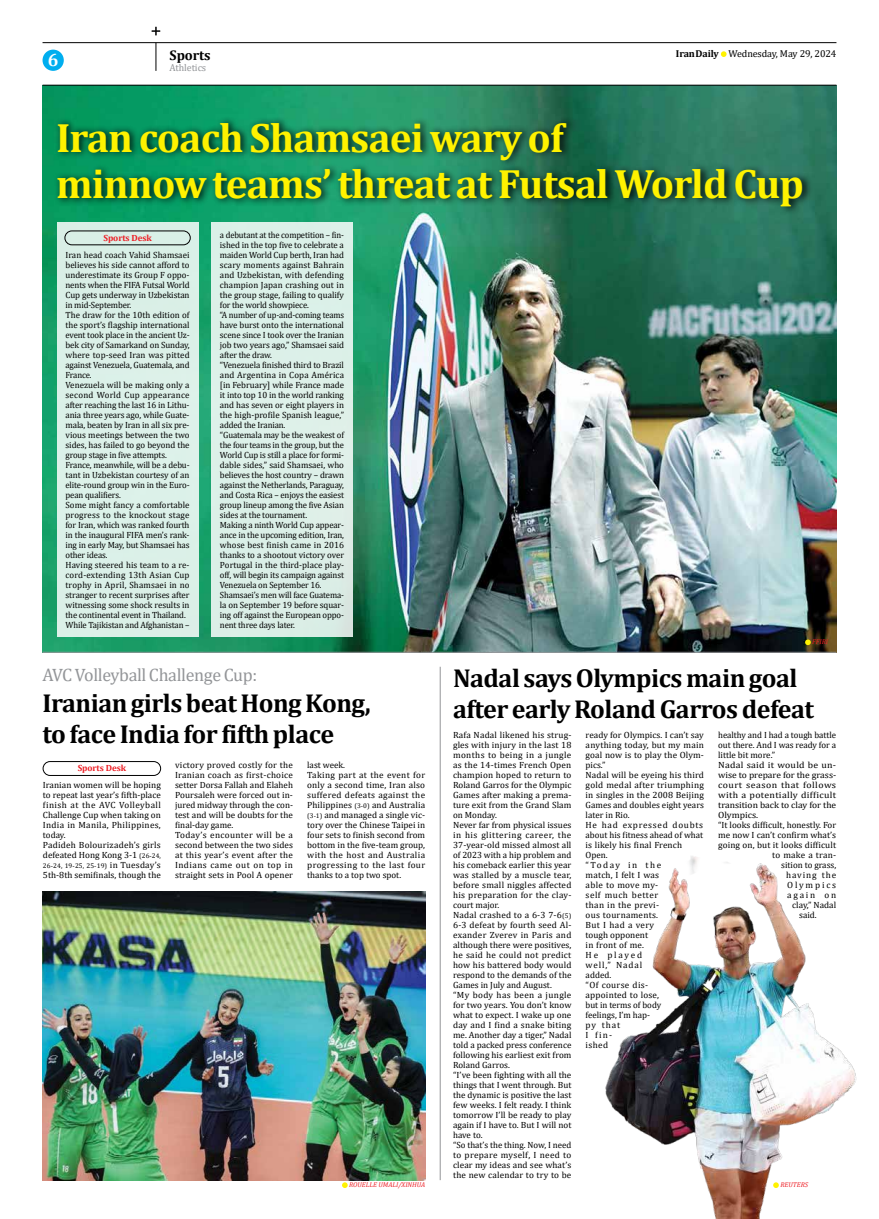
<style>
.page{position:relative;width:879px;height:1219px;background:#fff}
.page>*{position:absolute;margin:0;border:0;box-sizing:border-box;transform-origin:0 0}
.t1{font:700 41.2px/46.8px "Cambria";letter-spacing:-.02em;color:#fff200}
.t2{font:700 26px/31.2px "Cambria";letter-spacing:-.02em;color:#000}
.t3{font:18px "Cambria";letter-spacing:-.02em;color:#939598}
.t4{font:700 18px "Cambria";color:#fff}
.t5{font:700 14px "Cambria";letter-spacing:-.01em;color:#000}
.t6{font:10px "Cambria";letter-spacing:-.01em;color:#000}
.t7{font:10px "Cambria";letter-spacing:-.01em;color:#939598}
.t8{font:9px/10px "Cambria";color:#000}
.t9{font:9px/10px "Cambria";color:#000;scale:.96 1}
.t10{font:9px "Cambria";color:#000;scale:1.06 1}
.t11{font:9px "Cambria";letter-spacing:.03em;color:#000;scale:1.09 1}
.t12{font:9px "Cambria";letter-spacing:.045em;color:#000;scale:1.09 1}
.t13{font:9px "Cambria";letter-spacing:.025em;color:#000;scale:1.09 1}
.t14{font:700 9px "Cambria";letter-spacing:-.01em;color:#ed1d24}
.t15{font:9px "Cambria";letter-spacing:.025em;color:#000}
.t16{font:9px "Cambria";color:#000;scale:1.07 1}
.t17{font:9px "Cambria";letter-spacing:.09em;color:#000}
.t18{font:9px "Cambria";letter-spacing:.2em;color:#000}
.t19{font:italic 7px "Cambria";color:#ed1d24}
.t20{font:6.8px "Cambria";letter-spacing:.02em;color:#000}
.s1{font-weight:700}
.s2{font-size:6.8px}
.s3{font-size:9px}
</style>
<div class="page">
<img style="left:358px;top:793px;width:499px;height:426px">
<img style="left:43px;top:86px;width:793px;height:566px">
<div style="left:54px;top:116px;width:759px;height:98px;background:#000;opacity:.9"></div>
<svg style="left:156px;top:43px;width:1px;height:28px"></svg>
<hr style="left:43px;top:42px;width:793px;height:1px;background:#000">
<hr style="left:43px;top:85px;width:793px;height:1px;background:#000">
<div style="left:43px;top:50px;width:21px;height:21px;background:#00aeef;border-radius:50%"></div>
<svg style="left:721px;top:51px;width:5px;height:6px"></svg>
<div style="left:57px;top:222px;width:141px;height:414px;background:#dbf0e8"></div>
<div style="left:211px;top:222px;width:141px;height:414px;background:#dbf0e8"></div>
<hr style="left:43px;top:652px;width:793px;height:1px;background:#939598">
<hr style="left:440px;top:667px;width:1px;height:513px;background:#939598">
<svg style="left:773px;top:1182px;width:6px;height:6px"></svg>
<img style="left:43px;top:891px;width:382px;height:289px">
<div style="left:65px;top:231px;width:125px;height:14px;border:1px solid #000;border-radius:7px"></div>
<div style="left:43px;top:761px;width:118px;height:15px;border:1px solid #000;border-radius:7px"></div>
<svg style="left:342px;top:1182px;width:6px;height:6px"></svg>
<svg style="left:805px;top:639px;width:6px;height:6px"></svg>
<svg style="left:152px;top:27px;width:8px;height:8px"></svg>
<h3 class="t4" style="left:48px;top:54px;width:12px">6</h3>
<p class="t6" style="left:676px;top:48px;width:162px"><span class="s1">IranDaily</span> Wednesday, May 29, 2024</p>
<p class="t7" style="left:170px;top:62px;width:38px">Athletics</p>
<h3 class="t5" style="left:170px;top:50px;width:42px">Sports</h3>
<h1 class="t1" style="left:56px;top:118px;width:750px">Iran coach Shamsaei wary of<br>minnow teams’ threat at Futsal World Cup</h1>
<p class="t14" style="left:103px;top:234px;width:50px">Sports Desk</p>
<p class="t8" style="left:65px;top:249px;width:126px">Iran head coach Vahid Shamsaei believes his side cannot afford to underestimate its Group F oppo&shy;nents when the FIFA Futsal World<br>Cup gets underway in Uzbekistan in mid-September.<br>The draw for the 10th edition of the sport’s flagship international event took place in the ancient Uz&shy;bek city of Samarkand on Sunday, where top-seed Iran was pitted against Venezuela, Guatemala, and<br>France.<br>Venezuela will be making only a second World Cup appearance after reaching the last 16 in Lithu&shy;ania three years ago, while Guate&shy;mala, beaten by Iran in all six pre&shy;vious meetings between the two sides, has failed to go beyond the group stage in five attempts.<br>France, meanwhile, will be a debu&shy;tant in Uzbekistan courtesy of an elite-round group win in the Euro&shy;pean qualifiers.<br>Some might fancy a comfortable progress to the knockout stage for Iran, which was ranked fourth in the inaugural FIFA men’s rank&shy;ing in early May, but Shamsaei has other ideas.<br>Having steered his team to a re&shy;cord-extending 13th Asian Cup trophy in April, Shamsaei in no stranger to recent surprises after witnessing some shock results in the continental event in Thailand.<br>While Tajikistan and Afghanistan –</p>
<p class="t9" style="left:220px;top:229px;width:131px">a debutant at the competition – fin&shy;ished in the top five to celebrate a maiden World Cup berth, Iran had scary moments against Bahrain and Uzbekistan, with defending champion Japan crashing out in the group stage, failing to qualify for the world showpiece.<br>“A number of up-and-coming teams have burst onto the international scene since I took over the Iranian job two years ago,” Shamsaei said after the draw.<br>“Venezuela finished third to Brazil and Argentina in Copa América [in February] while France made it into top 10 in the world ranking and has seven or eight players in the high-profile Spanish league,” added the Iranian.<br>“Guatemala may be the weakest of the four teams in the group, but the<br>World Cup is still a place for formi&shy;dable sides,” said Shamsaei, who believes the host country – drawn against the Netherlands, Paraguay, and Costa Rica – enjoys the easiest group lineup among the five Asian sides at the tournament.<br>Making a ninth World Cup appear&shy;ance in the upcoming edition, Iran, whose best finish came in 2016 thanks to a shootout victory over<br>Portugal in the third-place play&shy;off, will begin its campaign against<br>Venezuela on September 16.<br>Shamsaei’s men will face Guatema&shy;la on September 19 before squar&shy;ing off against the European oppo&shy;nent three days later.</p>
<h3 class="t3" style="left:43px;top:664px;width:216px">AVC Volleyball Challenge Cup:</h3>
<h2 class="t2" style="left:43px;top:690px;width:330px">Iranian girls beat Hong Kong, to face India for fifth place</h2>
<p class="t14" style="left:78px;top:765px;width:50px">Sports Desk</p>
<p class="t8" style="left:43px;top:781px;width:119px">Iranian women will be hoping to repeat last year’s fifth-place finish at the AVC Volleyball<br>Challenge Cup when taking on<br>India in Manila, Philippines, today.<br>Padideh Bolourizadeh’s girls defeated Hong Kong 3-1 <span class="s2">(26-24,</span></p>
<p class="t20" style="left:43px;top:862px;width:119px">26-24, 19-25, 25-19) <span class="s3">in Tuesday’s</span></p>
<p class="t8" style="left:43px;top:870px;width:119px">5th-8th semifinals, though the</p>
<p class="t8" style="left:175px;top:760px;width:119px">victory proved costly for the<br>Iranian coach as first-choice setter Dorsa Fallah and Elaheh<br>Poursaleh were forced out in&shy;jured midway through the con&shy;test and will be doubts for the final-day game.<br>Today’s encounter will be a second between the two sides at this year’s event after the<br>Indians came out on top in straight sets in Pool A opener</p>
<p class="t8" style="left:307px;top:760px;width:119px">last week.<br>Taking part at the event for only a second time, Iran also suffered defeats against the<br>Philippines <span class="s2">(3-0)</span> and Australia <span class="s2">(3-1)</span> and managed a single vic&shy;tory over the Chinese Taipei in four sets to finish second from bottom in the five-team group, with the host and Australia progressing to the last four thanks to a top two spot.</p>
<p class="t19" style="left:349px;top:1182px;width:77px">ROUELLE UMALI/XINHUA</p>
<p class="t19" style="left:812px;top:639px;width:17px">FFIRI</p>
<h2 class="t2" style="left:453px;top:665px;width:362px">Nadal says Olympics main goal after early Roland Garros defeat</h2>
<p class="t8" style="left:453px;top:730px;width:120px">Rafa Nadal likened his strug&shy;gles with injury in the last 18 months to being in a jungle as the 14-times French Open champion hoped to return to<br>Roland Garros for the Olympic<br>Games after making a prema&shy;ture exit from the Grand Slam on Monday.<br>Never far from physical issues in his glittering career, the<br>37-year-old missed almost all of 2023 with a hip problem and his comeback earlier this year was stalled by a muscle tear, before small niggles affected his preparation for the clay&shy;court major.<br>Nadal crashed to a 6-3 7-6<span class="s2">(5)<br></span>6-3 defeat by fourth seed Al&shy;exander Zverev in Paris and although there were positives, he said he could not predict how his battered body would respond to the demands of the<br>Games in July and August.<br>“My body has been a jungle for two years. You don’t know what to expect. I wake up one day and I find a snake biting me. Another day a tiger,” Nadal told a packed press conference following his earliest exit from<br>Roland Garros.<br>“I’ve been fighting with all the things that I went through. But the dynamic is positive the last few weeks. I felt ready. I think tomorrow I’ll be ready to play again if I have to. But I will not have to.<br>“So that’s the thing. Now, I need to prepare myself, I need to clear my ideas and see what’s the new calendar to try to be</p>
<p class="t8" style="left:585px;top:730px;width:120px">ready for Olympics. I can’t say anything today, but my main goal now is to play the Olym&shy;pics.”<br>Nadal will be eyeing his third gold medal after triumphing in singles in the 2008 Beijing<br>Games and doubles eight years later in Rio.<br>He had expressed doubts about his fitness ahead of what is likely his final French<br>Open.<br>“Today in the<br>match, I felt I was<br>able to move my-<br>self much better<br>than in the previ-<br>ous tournaments.<br>But I had a very<br>tough opponent<br>in front of me.<br>He played<br>well,” Nadal<br>added.<br>“Of course dis-<br>appointed to lose,<br>but in terms of body<br>feelings, I’m hap-<br>py that<br>I fin-<br>ished</p>
<p class="t8" style="left:718px;top:730px;width:120px">healthy and I had a tough battle</p>
<p class="t8" style="left:718px;top:740px;width:120px">out there. And I was ready for a</p>
<p class="t8" style="left:718px;top:751px;width:59px">little bit more.”</p>
<p class="t13" style="left:718px;top:760px;width:110px">Nadal said it would be un-</p>
<p class="t10" style="left:718px;top:770px;width:113px">wise to prepare for the grass-</p>
<p class="t12" style="left:718px;top:780px;width:110px">court season that follows</p>
<p class="t11" style="left:718px;top:790px;width:110px">with a potentially difficult</p>
<p class="t10" style="left:718px;top:800px;width:113px">transition back to clay for the</p>
<p class="t16" style="left:718px;top:810px;width:39px">Olympics.</p>
<p class="t8" style="left:718px;top:820px;width:120px">“It looks difficult, honestly. For</p>
<p class="t8" style="left:718px;top:830px;width:120px">me now I can’t confirm what’s</p>
<p class="t8" style="left:718px;top:840px;width:120px">going on, but it looks difficult</p>
<p class="t15" style="left:772px;top:850px;width:66px">to make a tran-</p>
<p class="t8" style="left:781px;top:861px;width:57px">sition to grass,</p>
<p class="t17" style="left:786px;top:872px;width:51px">having the</p>
<p class="t18" style="left:787px;top:880px;width:51px">Olympics</p>
<p class="t8" style="left:787px;top:891px;width:50px">again on</p>
<p class="t8" style="left:792px;top:900px;width:45px">clay,” Nadal</p>
<p class="t8" style="left:799px;top:911px;width:19px">said.</p>
<p class="t19" style="left:780px;top:1182px;width:29px">REUTERS</p>
</div>
